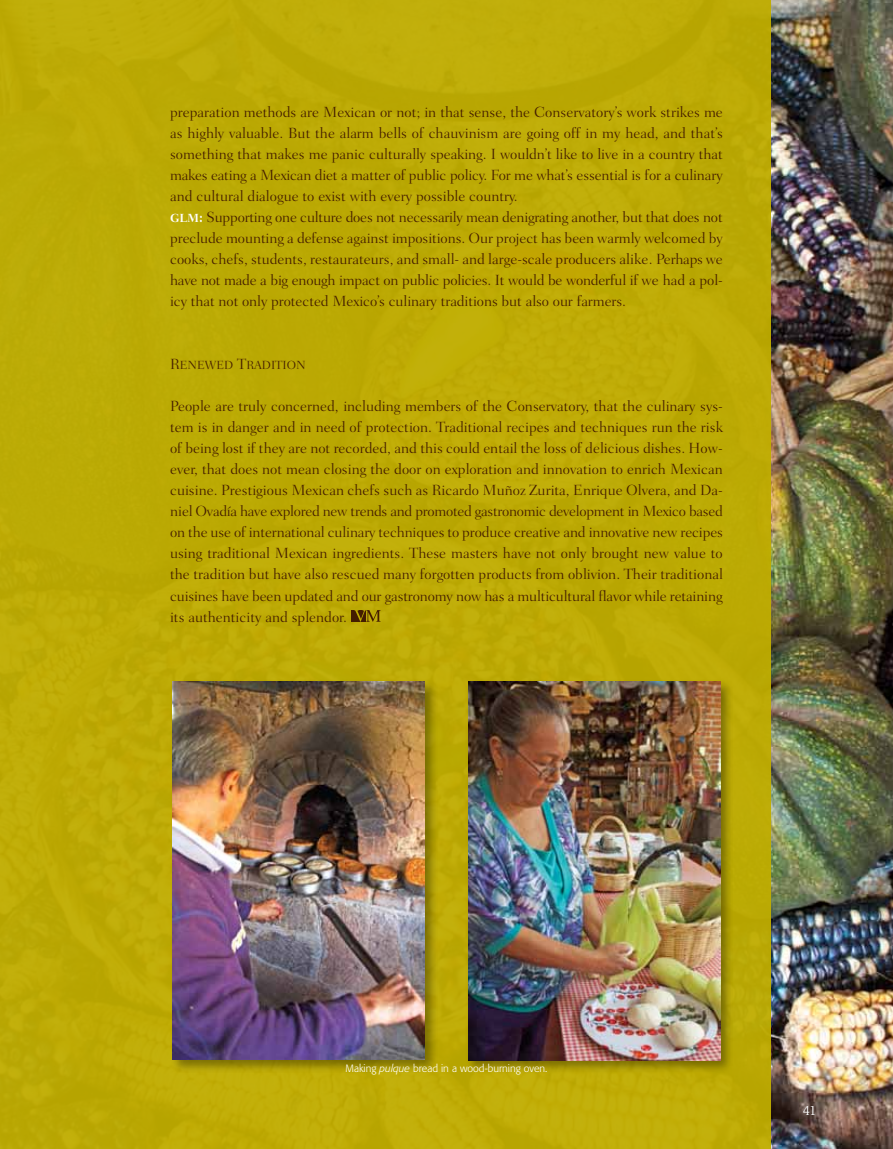
<style>
.page{position:relative;width:893px;height:1149px;background:#fff}
.page>*{position:absolute;margin:0;border:0;box-sizing:border-box;transform-origin:0 0}
.t1{font:300 15px/21px "Fairfield LH";letter-spacing:-.005em;color:#441d00}
.t2{font:13.5px "Slimbach";color:#fff}
.t3{font:12px "Fairfield LH Light SC800";color:#441d00}
.t4{font:300 10.5px "Formata";color:#fff}
.s1{font-family:"Fairfield LH Bold SC800";font-weight:400;font-size:12px;color:#fff}
.s2{font-weight:700;color:#fff}
.s3{font-size:15px}
.s4{font-style:italic}
</style>
<div class="page">
<img style="left:771px;top:0;width:122px;height:1148px">
<div style="left:0;top:0;width:771px;height:1148px;background:#c0ad00"></div>
<div style="left:170px;top:678px;width:269px;height:394px;background:#000;opacity:.35"></div>
<img style="left:173px;top:681px;width:252px;height:378px">
<div style="left:465px;top:678px;width:269px;height:395px;background:#000;opacity:.35"></div>
<img style="left:468px;top:681px;width:252px;height:378px">
<div style="left:352px;top:610px;width:14px;height:11px;background:#441d00"></div>
<svg style="left:354px;top:610px;width:27px;height:11px"></svg>
<p class="t1" style="left:170px;top:102px;width:554px">preparation methods are Mexican or not; in that sense, the Conservatory’s work strikes me as highly valuable. But the alarm bells of chauvinism are going off in my head, and that’s something that makes me panic culturally speaking. I wouldn’t like to live in a country that makes eating a Mexican diet a matter of public policy. For me what’s essential is for a culinary and cultural dialogue to exist with every possible country.<br><span class="s1">glm</span><span class="s2">:</span> Supporting one culture does not necessarily mean denigrating another, but that does not preclude mounting a defense against impositions. Our project has been warmly welcomed by cooks, chefs, students, restaurateurs, and small- and large-scale producers alike. Perhaps we have not made a big enough impact on public policies. It would be wonderful if we had a pol&shy;icy that not only protected Mexico’s culinary traditions but also our farmers.</p>
<p class="t3" style="left:170px;top:358px;width:137px"><span class="s3">R</span>ENEWED <span class="s3">T</span>RADITION</p>
<p class="t1" style="left:170px;top:396px;width:554px;text-align:justify">People are truly concerned, including members of the Conservatory, that the culinary sys&shy;tem is in danger and in need of protection. Traditional recipes and techniques run the risk of being lost if they are not recorded, and this could entail the loss of delicious dishes. How&shy;ever, that does not mean closing the door on exploration and innovation to enrich Mexican cuisine. Prestigious Mexican chefs such as Ricardo Muñoz Zurita, Enrique Olvera, and Da&shy;niel Ovadía have explored new trends and promoted gastronomic development in Mexico based on the use of international culinary techniques to produce creative and innovative new recipes using traditional Mexican ingredients. These masters have not only brought new value to the tradition but have also rescued many forgotten products from oblivion. Their traditional cuisines have been updated and our gastronomy now has a multicultural flavor while retaining its authenticity and splendor.</p>
<p class="t4" style="left:345px;top:1061px;width:203px">Making <span class="s4">pulque</span> bread in a wood-burning oven.</p>
<p class="t2" style="left:803px;top:1102px;width:15px">41</p>
</div>
